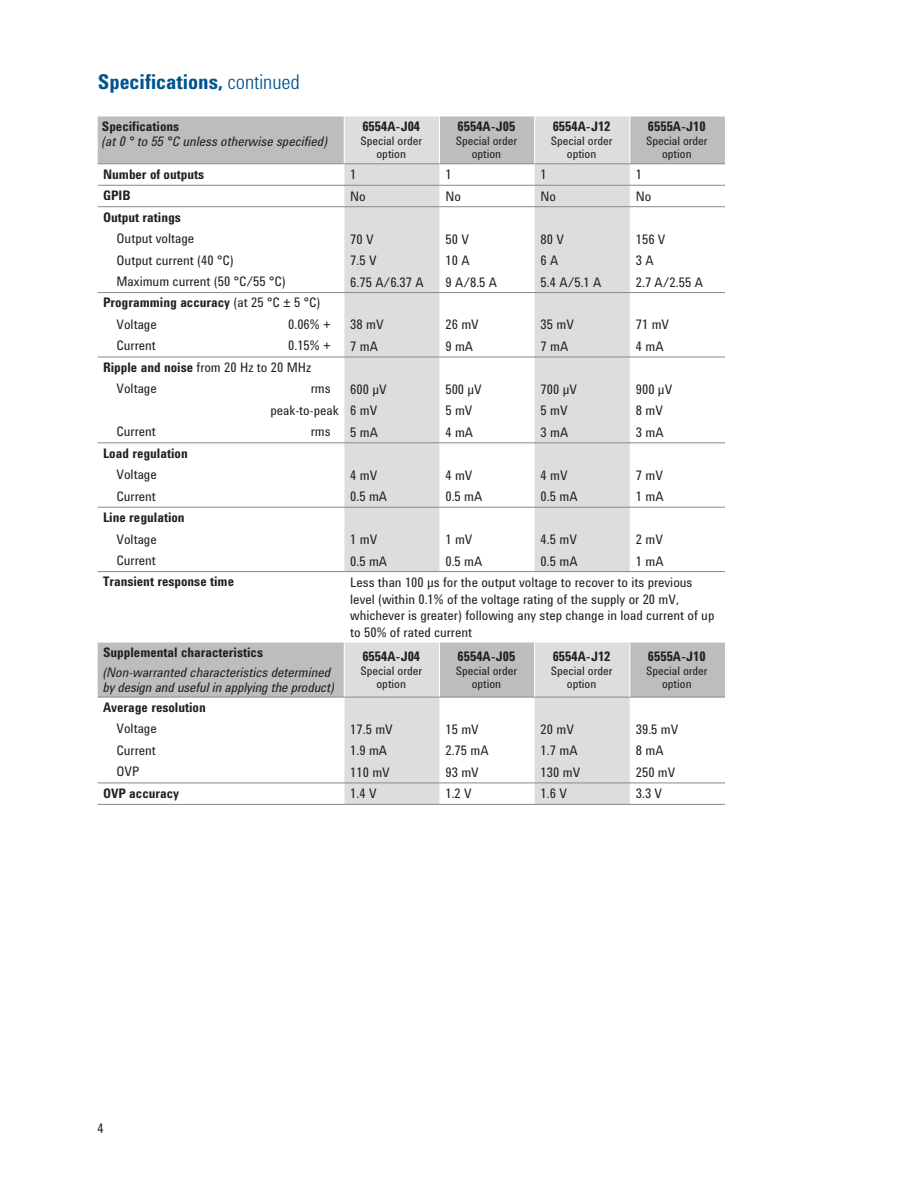
<style>
.page{position:relative;width:918px;height:1188px;background:#fff}
.page>*{position:absolute;margin:0;border:0;box-sizing:border-box;transform-origin:0 0}
.t1{font:700 21px "Agilent Condensed CFF";color:#00538e}
.t2{font:13.5px/16.5px "Agilent Condensed CFF";color:#231f20}
.t3{font:700 13.5px/21.5px "Agilent Condensed CFF";color:#231f20}
.t4{font:italic 13.5px/15px "Agilent Condensed CFF";color:#231f20}
.t5{font:12px/13.5px "Agilent Condensed CFF";color:#231f20;text-align:center}
.s1{font-weight:300}
.s2{font-weight:400}
.s3{font-weight:700}
</style>
<div class="page">
<svg style="left:98px;top:117px;width:627px;height:580px"></svg>
<svg style="left:344px;top:117px;width:286px;height:687px;fill:#dcddde"></svg>
<svg style="left:98px;top:164px;width:246px;height:640px"></svg>
<hr style="left:344px;top:292px;width:381px;height:1px;background:#88898c">
<hr style="left:344px;top:442px;width:381px;height:1px;background:#88898c">
<hr style="left:344px;top:507px;width:381px;height:1px;background:#88898c">
<hr style="left:344px;top:357px;width:381px;height:1px;background:#88898c">
<hr style="left:98px;top:292px;width:246px;height:1px;background:#88898c">
<hr style="left:98px;top:357px;width:246px;height:1px;background:#88898c">
<hr style="left:98px;top:442px;width:246px;height:1px;background:#88898c">
<hr style="left:98px;top:507px;width:246px;height:1px;background:#88898c">
<hr style="left:98px;top:163px;width:627px;height:1px;background:#88898c">
<hr style="left:98px;top:185px;width:627px;height:1px;background:#88898c">
<hr style="left:98px;top:206px;width:627px;height:1px;background:#88898c">
<hr style="left:344px;top:697px;width:381px;height:1px;background:#88898c">
<hr style="left:98px;top:571px;width:627px;height:1px;background:#88898c">
<hr style="left:98px;top:783px;width:627px;height:1px;background:#88898c">
<hr style="left:98px;top:804px;width:627px;height:1px;background:#88898c">
<hr style="left:98px;top:697px;width:170px;height:1px;background:#88898c">
<hr style="left:268px;top:697px;width:76px;height:1px;background:#88898c">
<hr style="left:344px;top:117px;width:1px;height:46px;background:#fff">
<hr style="left:439px;top:117px;width:1px;height:46px;background:#fff">
<hr style="left:534px;top:117px;width:1px;height:46px;background:#fff">
<hr style="left:629px;top:117px;width:1px;height:46px;background:#fff">
<hr style="left:344px;top:643px;width:1px;height:54px;background:#fff">
<hr style="left:439px;top:643px;width:1px;height:54px;background:#fff">
<hr style="left:534px;top:643px;width:1px;height:54px;background:#fff">
<hr style="left:629px;top:643px;width:1px;height:54px;background:#fff">
<h1 class="t1" style="left:98px;top:74px;width:204px">Specifications, <span class="s1">continued</span></h1>
<p class="t3" style="left:102px;top:118px;width:79px">Specifications</p>
<p class="t4" style="left:102px;top:136px;width:228px">(at 0 ° to 55 °C unless otherwise specified)</p>
<p class="t3" style="left:362px;top:118px;width:59px">6554A-J04</p>
<p class="t5" style="left:361px;top:135px;width:63px">Special order option</p>
<p class="t3" style="left:458px;top:118px;width:59px">6554A-J05</p>
<p class="t5" style="left:456px;top:135px;width:63px">Special order option</p>
<p class="t3" style="left:553px;top:118px;width:59px">6554A-J12</p>
<p class="t5" style="left:551px;top:135px;width:63px">Special order option</p>
<p class="t3" style="left:648px;top:118px;width:59px">6555A-J10</p>
<p class="t5" style="left:646px;top:135px;width:63px">Special order option</p>
<p class="t3" style="left:103px;top:165px;width:103px">Number of outputs</p>
<p class="t2" style="left:350px;top:168px;width:8px">1</p>
<p class="t2" style="left:445px;top:168px;width:8px">1</p>
<p class="t2" style="left:541px;top:168px;width:8px">1</p>
<p class="t2" style="left:636px;top:168px;width:8px">1</p>
<p class="t3" style="left:103px;top:186px;width:29px">GPIB</p>
<p class="t2" style="left:350px;top:189px;width:17px">No</p>
<p class="t2" style="left:445px;top:189px;width:17px">No</p>
<p class="t2" style="left:541px;top:189px;width:17px">No</p>
<p class="t2" style="left:636px;top:189px;width:17px">No</p>
<p class="t3" style="left:103px;top:208px;width:79px">Output ratings</p>
<p class="t2" style="left:117px;top:232px;width:79px">Output voltage</p>
<p class="t2" style="left:350px;top:232px;width:25px">70 V</p>
<p class="t2" style="left:445px;top:232px;width:25px">50 V</p>
<p class="t2" style="left:541px;top:232px;width:25px">80 V</p>
<p class="t2" style="left:636px;top:232px;width:31px">156 V</p>
<p class="t2" style="left:117px;top:253px;width:119px">Output current (40 °C)</p>
<p class="t2" style="left:350px;top:254px;width:28px">7.5 V</p>
<p class="t2" style="left:445px;top:254px;width:26px">10 A</p>
<p class="t2" style="left:541px;top:254px;width:19px">6 A</p>
<p class="t2" style="left:636px;top:254px;width:19px">3 A</p>
<p class="t2" style="left:117px;top:275px;width:171px">Maximum current (50 °C/55 °C)</p>
<p class="t2" style="left:350px;top:275px;width:75px">6.75 A/6.37 A</p>
<p class="t2" style="left:445px;top:275px;width:53px">9 A/8.5 A</p>
<p class="t2" style="left:541px;top:275px;width:62px">5.4 A/5.1 A</p>
<p class="t2" style="left:636px;top:275px;width:69px">2.7 A/2.55 A</p>
<p class="t3" style="left:117px;top:294px;width:205px;text-indent:-14px">Programming accuracy <span class="s2">(at 25 °C ± 5 °C)<br>Voltage</span></p>
<p class="t2" style="left:288px;top:318px;width:44px">0.06% +</p>
<p class="t2" style="left:350px;top:318px;width:35px">38 mV</p>
<p class="t2" style="left:445px;top:318px;width:35px">26 mV</p>
<p class="t2" style="left:541px;top:318px;width:35px">35 mV</p>
<p class="t2" style="left:636px;top:318px;width:35px">71 mV</p>
<p class="t2" style="left:117px;top:339px;width:41px">Current</p>
<p class="t2" style="left:288px;top:339px;width:44px">0.15% +</p>
<p class="t2" style="left:350px;top:340px;width:29px">7 mA</p>
<p class="t2" style="left:445px;top:340px;width:29px">9 mA</p>
<p class="t2" style="left:541px;top:340px;width:29px">7 mA</p>
<p class="t2" style="left:636px;top:340px;width:29px">4 mA</p>
<p class="t2" style="left:117px;top:358px;width:196px;line-height:21.5px;text-indent:-14px"><span class="s3">Ripple and noise</span> from 20 Hz to 20 MHz<br>Voltage</p>
<p class="t2" style="left:311px;top:382px;width:21px">rms</p>
<p class="t2" style="left:350px;top:382px;width:38px">600 μV</p>
<p class="t2" style="left:445px;top:382px;width:38px">500 μV</p>
<p class="t2" style="left:541px;top:382px;width:38px">700 μV</p>
<p class="t2" style="left:636px;top:382px;width:38px">900 μV</p>
<p class="t2" style="left:270px;top:403px;width:109px">peak-to-peak 6 mV</p>
<p class="t2" style="left:445px;top:404px;width:29px">5 mV</p>
<p class="t2" style="left:541px;top:404px;width:29px">5 mV</p>
<p class="t2" style="left:636px;top:404px;width:29px">8 mV</p>
<p class="t2" style="left:117px;top:425px;width:41px">Current</p>
<p class="t2" style="left:311px;top:425px;width:21px">rms</p>
<p class="t2" style="left:350px;top:425px;width:29px">5 mA</p>
<p class="t2" style="left:445px;top:425px;width:29px">4 mA</p>
<p class="t2" style="left:541px;top:425px;width:29px">3 mA</p>
<p class="t2" style="left:636px;top:425px;width:29px">3 mA</p>
<p class="t3" style="left:103px;top:444px;width:86px">Load regulation</p>
<p class="t2" style="left:117px;top:468px;width:42px">Voltage</p>
<p class="t2" style="left:350px;top:468px;width:29px">4 mV</p>
<p class="t2" style="left:445px;top:468px;width:29px">4 mV</p>
<p class="t2" style="left:541px;top:468px;width:29px">4 mV</p>
<p class="t2" style="left:636px;top:468px;width:29px">7 mV</p>
<p class="t2" style="left:117px;top:489px;width:41px">Current</p>
<p class="t2" style="left:350px;top:490px;width:38px">0.5 mA</p>
<p class="t2" style="left:445px;top:490px;width:38px">0.5 mA</p>
<p class="t2" style="left:541px;top:490px;width:38px">0.5 mA</p>
<p class="t2" style="left:636px;top:490px;width:29px">1 mA</p>
<p class="t3" style="left:103px;top:508px;width:83px">Line regulation</p>
<p class="t2" style="left:117px;top:532px;width:42px">Voltage</p>
<p class="t2" style="left:350px;top:533px;width:29px">1 mV</p>
<p class="t2" style="left:445px;top:533px;width:29px">1 mV</p>
<p class="t2" style="left:541px;top:533px;width:38px">4.5 mV</p>
<p class="t2" style="left:636px;top:533px;width:29px">2 mV</p>
<p class="t2" style="left:117px;top:554px;width:41px">Current</p>
<p class="t2" style="left:350px;top:554px;width:38px">0.5 mA</p>
<p class="t2" style="left:445px;top:554px;width:38px">0.5 mA</p>
<p class="t2" style="left:541px;top:554px;width:38px">0.5 mA</p>
<p class="t2" style="left:636px;top:554px;width:29px">1 mA</p>
<p class="t3" style="left:103px;top:573px;width:133px">Transient response time</p>
<p class="t2" style="left:350px;top:576px;width:366px">Less than 100 μs for the output voltage to recover to its previous level (within 0.1% of the voltage rating of the supply or 20 mV, whichever is greater) following any step change in load current of up to 50% of rated current</p>
<p class="t3" style="left:103px;top:644px;width:161px">Supplemental characteristics</p>
<p class="t4" style="left:103px;top:666px;width:233px">(Non-warranted characteristics determined by design and useful in applying the product)</p>
<p class="t3" style="left:362px;top:647px;width:59px">6554A-J04</p>
<p class="t5" style="left:361px;top:665px;width:63px">Special order option</p>
<p class="t3" style="left:458px;top:647px;width:59px">6554A-J05</p>
<p class="t5" style="left:456px;top:665px;width:63px">Special order option</p>
<p class="t3" style="left:553px;top:647px;width:59px">6554A-J12</p>
<p class="t5" style="left:551px;top:665px;width:63px">Special order option</p>
<p class="t3" style="left:648px;top:647px;width:59px">6555A-J10</p>
<p class="t5" style="left:646px;top:665px;width:63px">Special order option</p>
<p class="t3" style="left:103px;top:698px;width:104px">Average resolution</p>
<p class="t2" style="left:117px;top:722px;width:42px">Voltage</p>
<p class="t2" style="left:350px;top:723px;width:44px">17.5 mV</p>
<p class="t2" style="left:445px;top:723px;width:35px">15 mV</p>
<p class="t2" style="left:541px;top:723px;width:35px">20 mV</p>
<p class="t2" style="left:636px;top:723px;width:44px">39.5 mV</p>
<p class="t2" style="left:117px;top:743px;width:41px">Current</p>
<p class="t2" style="left:350px;top:744px;width:38px">1.9 mA</p>
<p class="t2" style="left:445px;top:744px;width:45px">2.75 mA</p>
<p class="t2" style="left:541px;top:744px;width:38px">1.7 mA</p>
<p class="t2" style="left:636px;top:744px;width:29px">8 mA</p>
<p class="t2" style="left:117px;top:765px;width:24px">OVP</p>
<p class="t2" style="left:350px;top:766px;width:41px">110 mV</p>
<p class="t2" style="left:445px;top:766px;width:35px">93 mV</p>
<p class="t2" style="left:541px;top:766px;width:41px">130 mV</p>
<p class="t2" style="left:636px;top:766px;width:41px">250 mV</p>
<p class="t3" style="left:103px;top:784px;width:78px">OVP accuracy</p>
<p class="t2" style="left:350px;top:787px;width:28px">1.4 V</p>
<p class="t2" style="left:445px;top:787px;width:28px">1.2 V</p>
<p class="t2" style="left:541px;top:787px;width:28px">1.6 V</p>
<p class="t2" style="left:636px;top:787px;width:28px">3.3 V</p>
<p class="t2" style="left:98px;top:1122px;width:8px">4</p>
</div>
